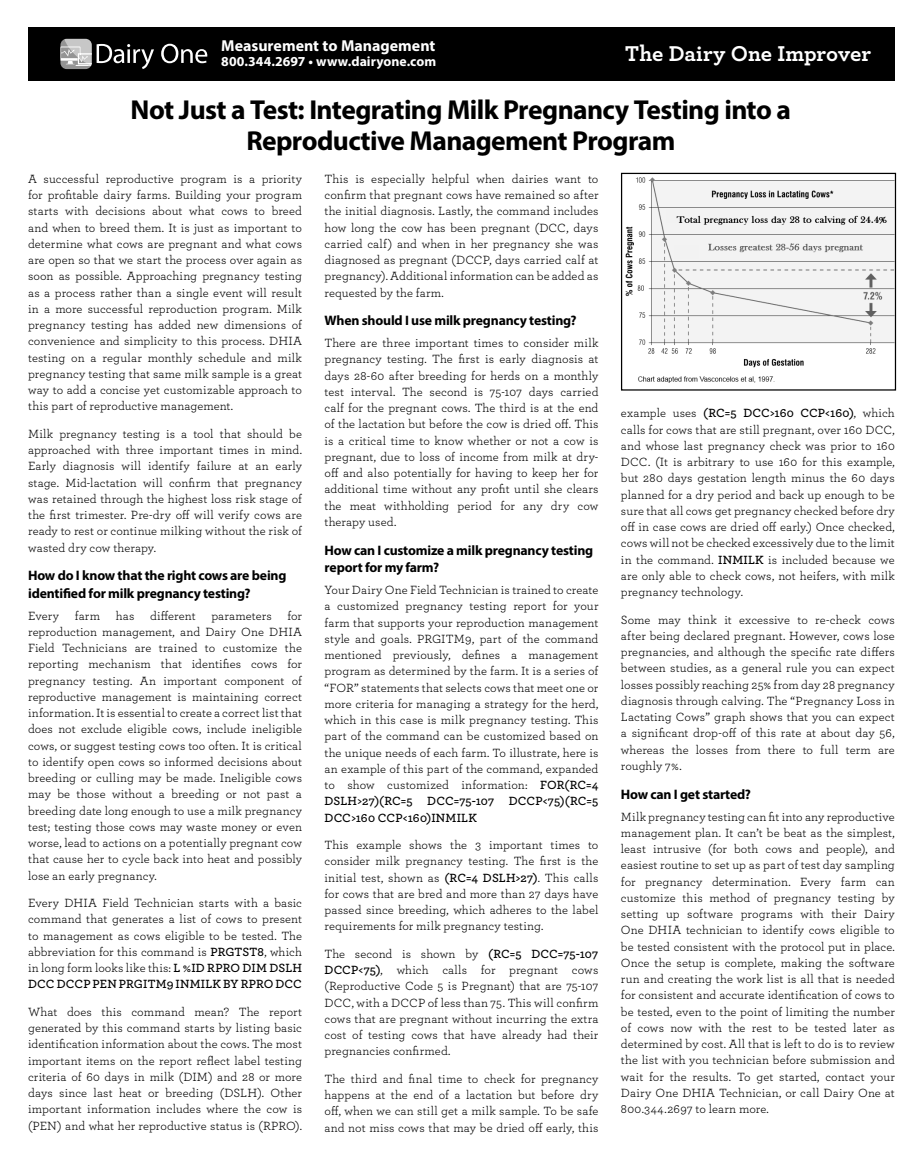
<style>
.page{position:relative;width:923px;height:1170px;background:#fff}
.page>*{position:absolute;margin:0;border:0;box-sizing:border-box;transform-origin:0 0}
.t1{font:700 27.5px/31.2px "Myriad Pro";letter-spacing:-.025em;color:#000;text-align:center}
.t2{font:700 22.5px "Archer Pro";color:#fff}
.t3{font:700 15.88px "Myriad Pro";color:#fff}
.Header_2{font:700 13.75px/17.5px "Myriad Pro";letter-spacing:-.015em;color:#000}
.t4{font:700 13.75px "Myriad Pro";color:#fff}
.Body_Text{font:12.5px/16.2px "Archer Pro";letter-spacing:.005em;color:#000;text-align:justify}
.s1{font-weight:600}
</style>
<div class="page">
<div style="left:28px;top:28px;width:866px;height:53px;background:#000"></div>
<svg style="left:60px;top:39px;width:94px;height:30px"></svg>
<svg style="left:161px;top:44px;width:46px;height:19px"></svg>
<img style="left:625px;top:177px;width:269px;height:206px">
<div style="left:621px;top:173px;width:275px;height:218px;border:1px solid #000"></div>
<p class="t3" style="left:221px;top:35px;width:215px">Measurement to Management</p>
<p class="t4" style="left:221px;top:52px;width:216px">800.344.2697 • www.dairyone.com</p>
<p class="t1" style="left:131px;top:93px;width:662px">Not Just a Test: Integrating Milk Pregnancy Testing into a<br>Reproductive Management Program</p>
<p class="t2" style="left:625px;top:36px;width:247px">The Dairy One Improver</p>
<p class="Body_Text" style="left:28px;top:170px;width:275px">A successful reproductive program is a priority for profitable dairy farms. Building your program starts with decisions about what cows to breed and when to breed them. It is just as important to determine what cows are pregnant and what cows are open so that we start the process over again as soon as possible. Approaching pregnancy testing as a process rather than a single event will result in a more successful reproduction program. Milk pregnancy testing has added new dimensions of convenience and simplicity to this process. DHIA testing on a regular monthly schedule and milk pregnancy testing that same milk sample is a great way to add a concise yet customizable approach to this part of reproductive management.</p>
<p class="Body_Text" style="left:28px;top:425px;width:275px">Milk pregnancy testing is a tool that should be approached with three important times in mind.<br>Early diagnosis will identify failure at an early stage. Mid-lactation will confirm that pregnancy was retained through the highest loss risk stage of the first trimester. Pre-dry off will verify cows are ready to rest or continue milking without the risk of wasted dry cow therapy.</p>
<p class="Header_2" style="left:28px;top:566px;width:260px">How do I know that the right cows are being identified for milk pregnancy testing?</p>
<p class="Body_Text" style="left:28px;top:607px;width:275px">Every farm has different parameters for reproduction management, and Dairy One DHIA Field Technicians are trained to customize the reporting mechanism that identifies cows for pregnancy testing. An important component of reproductive management is maintaining correct information. It is essential to create a correct list that does not exclude eligible cows, include ineligible cows, or suggest testing cows too often. It is critical to identify open cows so informed decisions about breeding or culling may be made. Ineligible cows may be those without a breeding or not past a breeding date long enough to use a milk pregnancy test; testing those cows may waste money or even worse, lead to actions on a potentially pregnant cow that cause her to cycle back into heat and possibly lose an early pregnancy.</p>
<p class="Body_Text" style="left:28px;top:894px;width:275px">Every DHIA Field Technician starts with a basic command that generates a list of cows to present to management as cows eligible to be tested. The abbreviation for this command is <span class="s1">PRGTST8</span>, which in long form looks like this: <span class="s1">L %ID RPRO DIM DSLH DCC DCCP PEN PRGITM9 INMILK BY RPRO DCC</span></p>
<p class="Body_Text" style="left:28px;top:1003px;width:275px">What does this command mean? The report generated by this command starts by listing basic identification information about the cows. The most important items on the report reflect label testing criteria of 60 days in milk (DIM) and 28 or more days since last heat or breeding (DSLH). Other important information includes where the cow is (PEN) and what her reproductive status is (RPRO).</p>
<p class="Body_Text" style="left:324px;top:170px;width:275px">This is especially helpful when dairies want to confirm that pregnant cows have remained so after the initial diagnosis. Lastly, the command includes how long the cow has been pregnant (DCC, days carried calf) and when in her pregnancy she was diagnosed as pregnant (DCCP, days carried calf at pregnancy). Additional information can be added as requested by the farm.</p>
<p class="Header_2" style="left:324px;top:311px;width:254px">When should I use milk pregnancy testing?</p>
<p class="Body_Text" style="left:324px;top:334px;width:275px">There are three important times to consider milk pregnancy testing. The first is early diagnosis at days 28-60 after breeding for herds on a monthly test interval. The second is 75-107 days carried calf for the pregnant cows. The third is at the end of the lactation but before the cow is dried off. This is a critical time to know whether or not a cow is pregnant, due to loss of income from milk at dry&shy;off and also potentially for having to keep her for additional time without any profit until she clears the meat withholding period for any dry cow therapy used.</p>
<p class="Header_2" style="left:324px;top:541px;width:270px">How can I customize a milk pregnancy testing report for my farm?</p>
<p class="Body_Text" style="left:324px;top:581px;width:275px">Your Dairy One Field Technician is trained to create a customized pregnancy testing report for your farm that supports your reproduction management style and goals. PRGITM9, part of the command mentioned previously, defines a management program as determined by the farm. It is a series of “FOR” statements that selects cows that meet one or more criteria for managing a strategy for the herd, which in this case is milk pregnancy testing. This part of the command can be customized based on the unique needs of each farm. To illustrate, here is an example of this part of the command, expanded to show customized information: <span class="s1">FOR(RC=4<br>DSLH&gt;27)(RC=5 DCC=75-107 DCCP&lt;75)(RC=5<br>DCC&gt;160 CCP&lt;160)INMILK</span></p>
<p class="Body_Text" style="left:324px;top:836px;width:275px">This example shows the 3 important times to consider milk pregnancy testing. The first is the initial test, shown as <span class="s1">(RC=4 DSLH&gt;27)</span>. This calls for cows that are bred and more than 27 days have passed since breeding, which adheres to the label requirements for milk pregnancy testing.</p>
<p class="Body_Text" style="left:324px;top:945px;width:275px">The second is shown by <span class="s1">(RC=5 DCC=75-107<br>DCCP&lt;75)</span>, which calls for pregnant cows (Reproductive Code 5 is Pregnant) that are 75-107<br>DCC, with a DCCP of less than 75. This will confirm cows that are pregnant without incurring the extra cost of testing cows that have already had their pregnancies confirmed.</p>
<p class="Body_Text" style="left:324px;top:1070px;width:275px">The third and final time to check for pregnancy happens at the end of a lactation but before dry off, when we can still get a milk sample. To be safe and not miss cows that may be dried off early, this</p>
<p class="Body_Text" style="left:621px;top:405px;width:275px">example uses <span class="s1">(RC=5 DCC&gt;160 CCP&lt;160)</span>, which calls for cows that are still pregnant, over 160 DCC, and whose last pregnancy check was prior to 160<br>DCC. (It is arbitrary to use 160 for this example, but 280 days gestation length minus the 60 days planned for a dry period and back up enough to be sure that all cows get pregnancy checked before dry off in case cows are dried off early.) Once checked, cows will not be checked excessively due to the limit in the command. <span class="s1">INMILK</span> is included because we are only able to check cows, not heifers, with milk pregnancy technology.</p>
<p class="Body_Text" style="left:621px;top:611px;width:275px">Some may think it excessive to re-check cows after being declared pregnant. However, cows lose pregnancies, and although the specific rate differs between studies, as a general rule you can expect losses possibly reaching 25% from day 28 pregnancy diagnosis through calving. The “Pregnancy Loss in Lactating Cows” graph shows that you can expect a significant drop-off of this rate at about day 56, whereas the losses from there to full term are roughly 7%.</p>
<p class="Header_2" style="left:621px;top:785px;width:132px">How can I get started?</p>
<p class="Body_Text" style="left:621px;top:808px;width:275px">Milk pregnancy testing can fit into any reproductive management plan. It can’t be beat as the simplest, least intrusive (for both cows and people), and easiest routine to set up as part of test day sampling for pregnancy determination. Every farm can customize this method of pregnancy testing by setting up software programs with their Dairy One DHIA technician to identify cows eligible to be tested consistent with the protocol put in place.<br>Once the setup is complete, making the software run and creating the work list is all that is needed for consistent and accurate identification of cows to be tested, even to the point of limiting the number of cows now with the rest to be tested later as determined by cost. All that is left to do is to review the list with you technician before submission and wait for the results. To get started, contact your Dairy One DHIA Technician, or call Dairy One at 800.344.2697 to learn more.</p>
</div>
